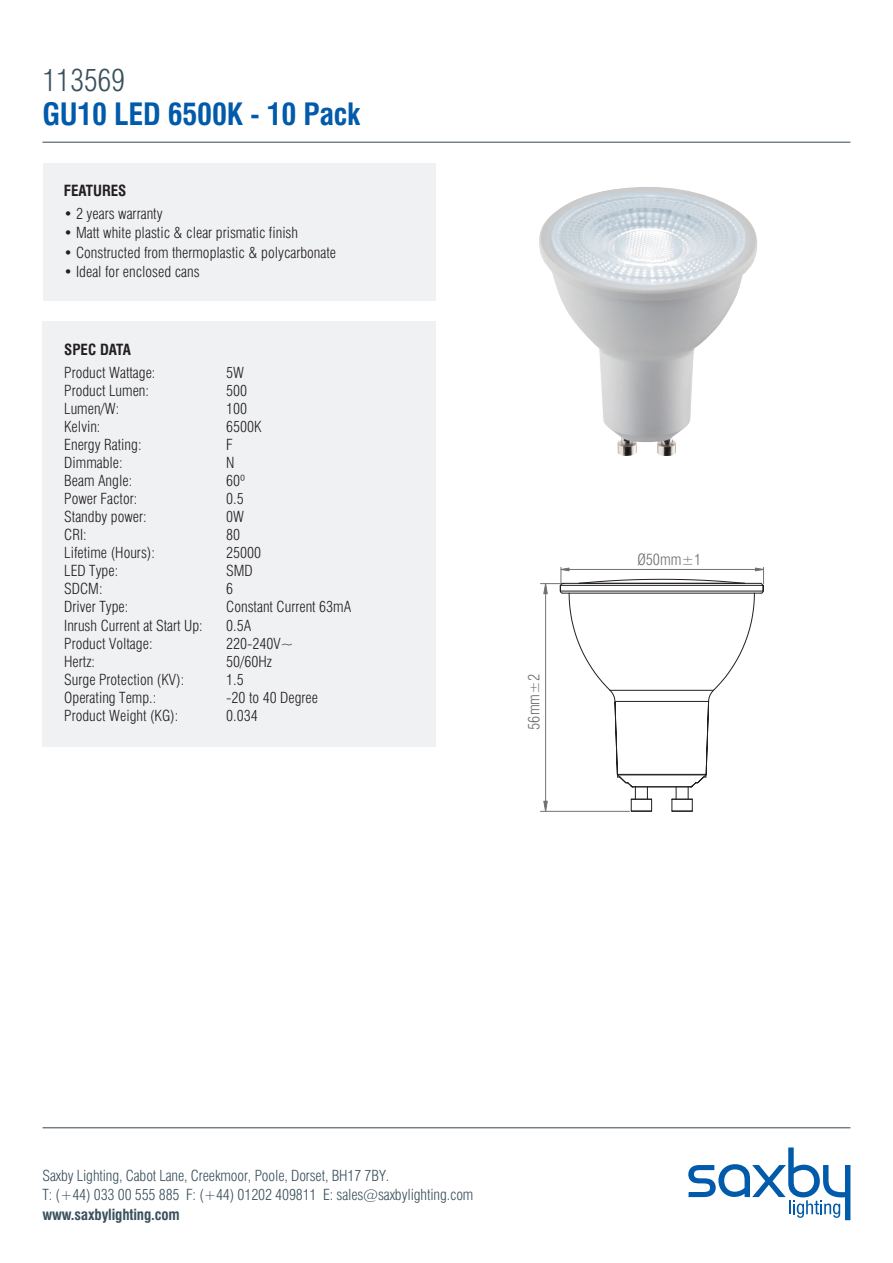
<style>
.page{position:relative;width:893px;height:1263px;background:#fff}
.page>*{position:absolute;margin:0;border:0;box-sizing:border-box;transform-origin:0 0}
.t1{font:700 condensed 30px "Swiss 721 BT";letter-spacing:-.01em;color:#015aaa}
.t2{font:300 condensed 30px "Swiss 721 BT";letter-spacing:-.01em;color:#3a515d}
.t3{font:300 condensed 15.3px "Swiss 721 BT";color:#6c6d70}
.t4{font:300 condensed 15px "Swiss 721 BT";color:#231f20}
.t5{font:300 condensed 15px/19.5px "Swiss 721 BT";letter-spacing:-.01em;color:#3a515d}
.t6{font:700 condensed 15px "Swiss 721 BT";letter-spacing:-.01em;color:#3a515d}
.t7{font:700 condensed 15px "Swiss 721 BT";color:#231f20}
</style>
<div class="page">
<div style="left:43px;top:322px;width:393px;height:425px;background:#f0f1f2"></div>
<hr style="left:43px;top:142px;width:807px;height:1px;background:#38454d">
<div style="left:43px;top:163px;width:393px;height:137px;background:#f0f1f2"></div>
<svg style="left:540px;top:567px;width:225px;height:245px"></svg>
<img style="left:539px;top:187px;width:218px;height:269px">
<svg style="left:688px;top:1147px;width:162px;height:73px"></svg>
<hr style="left:43px;top:1127px;width:807px;height:1px;background:#38454d">
<h1 class="t2" style="left:43px;top:62px;width:84px">113569</h1>
<h1 class="t1" style="left:43px;top:96px;width:319px">GU10 LED 6500K - 10 Pack</h1>
<p class="t7" style="left:64px;top:181px;width:64px">FEATURES</p>
<p class="t4" style="left:64px;top:204px;width:100px">• 2 years warranty</p>
<p class="t4" style="left:64px;top:224px;width:236px">• Matt white plastic &amp; clear prismatic finish</p>
<p class="t4" style="left:64px;top:243px;width:274px">• Constructed from thermoplastic &amp; polycarbonate</p>
<p class="t4" style="left:64px;top:263px;width:137px">• Ideal for enclosed cans</p>
<p class="t7" style="left:64px;top:341px;width:68px">SPEC DATA</p>
<p class="t4" style="left:64px;top:363px;width:93px">Product Wattage:</p>
<p class="t4" style="left:226px;top:363px;width:19px">5W</p>
<p class="t4" style="left:64px;top:381px;width:86px">Product Lumen:</p>
<p class="t4" style="left:226px;top:381px;width:23px">500</p>
<p class="t4" style="left:64px;top:399px;width:57px">Lumen/W:</p>
<p class="t4" style="left:226px;top:399px;width:23px">100</p>
<p class="t4" style="left:64px;top:417px;width:38px">Kelvin:</p>
<p class="t4" style="left:226px;top:417px;width:37px">6500K</p>
<p class="t4" style="left:64px;top:435px;width:79px">Energy Rating:</p>
<p class="t4" style="left:226px;top:435px;width:8px">F</p>
<p class="t4" style="left:64px;top:453px;width:60px">Dimmable:</p>
<p class="t4" style="left:226px;top:453px;width:10px">N</p>
<p class="t4" style="left:64px;top:471px;width:70px">Beam Angle:</p>
<p class="t4" style="left:226px;top:471px;width:21px">60º</p>
<p class="t4" style="left:64px;top:489px;width:75px">Power Factor:</p>
<p class="t4" style="left:226px;top:489px;width:19px">0.5</p>
<p class="t4" style="left:64px;top:507px;width:84px">Standby power:</p>
<p class="t4" style="left:226px;top:507px;width:19px">0W</p>
<p class="t4" style="left:64px;top:525px;width:24px">CRI:</p>
<p class="t4" style="left:226px;top:525px;width:16px">80</p>
<p class="t4" style="left:64px;top:543px;width:92px">Lifetime (Hours):</p>
<p class="t4" style="left:226px;top:543px;width:37px">25000</p>
<p class="t4" style="left:64px;top:561px;width:55px">LED Type:</p>
<p class="t4" style="left:226px;top:561px;width:28px">SMD</p>
<p class="t4" style="left:64px;top:579px;width:40px">SDCM:</p>
<p class="t4" style="left:226px;top:579px;width:9px">6</p>
<p class="t4" style="left:64px;top:597px;width:66px">Driver Type:</p>
<p class="t4" style="left:226px;top:597px;width:127px">Constant Current 63mA</p>
<p class="t4" style="left:64px;top:616px;width:140px">Inrush Current at Start Up:</p>
<p class="t4" style="left:226px;top:616px;width:27px">0.5A</p>
<p class="t4" style="left:64px;top:634px;width:90px">Product Voltage:</p>
<p class="t4" style="left:226px;top:634px;width:68px">220-240V~</p>
<p class="t4" style="left:64px;top:652px;width:32px">Hertz:</p>
<p class="t4" style="left:226px;top:652px;width:47px">50/60Hz</p>
<p class="t4" style="left:64px;top:670px;width:121px">Surge Protection (KV):</p>
<p class="t4" style="left:226px;top:670px;width:19px">1.5</p>
<p class="t4" style="left:64px;top:688px;width:94px">Operating Temp.:</p>
<p class="t4" style="left:226px;top:688px;width:93px">-20 to 40 Degree</p>
<p class="t4" style="left:64px;top:706px;width:116px">Product Weight (KG):</p>
<p class="t4" style="left:226px;top:706px;width:33px">0.034</p>
<p class="t3" style="left:525px;top:730px;width:57px;rotate:-90deg">56mm±2</p>
<p class="t3" style="left:637px;top:550px;width:66px">Ø50mm±1</p>
<p class="t5" style="left:43px;top:1166px;width:432px">Saxby Lighting, Cabot Lane, Creekmoor, Poole, Dorset, BH17 7BY.<br>T: (+44) 033 00 555 885 F: (+44) 01202 409811 E: sales@saxbylighting.com</p>
<p class="t6" style="left:43px;top:1205px;width:139px">www.saxbylighting.com</p>
</div>
